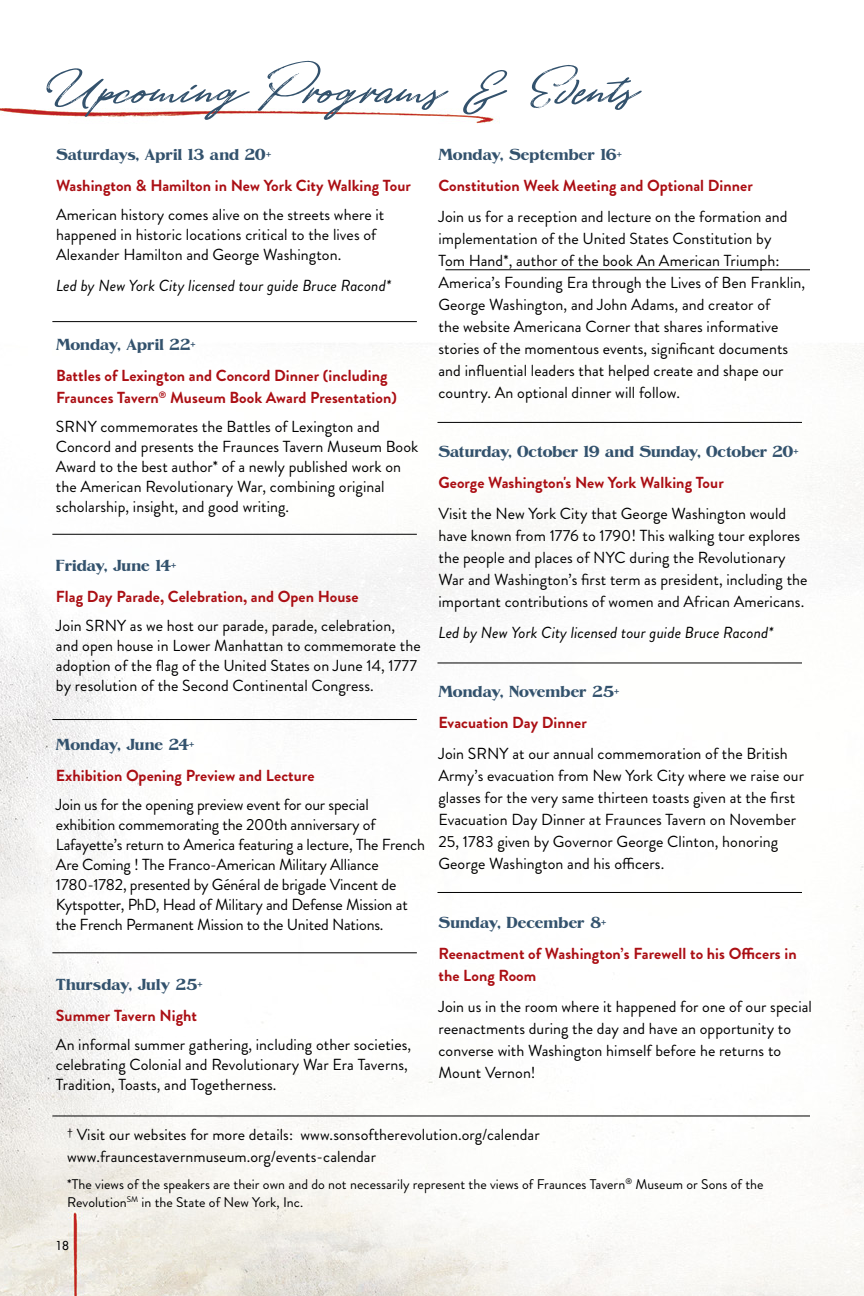
<style>
.page{position:relative;width:864px;height:1296px;background:#fff}
.page>*{position:absolute;margin:0;border:0;box-sizing:border-box;transform-origin:0 0}
.t1{font:italic 68px "Belfast";color:#33526d}
.t2{font:16px/22px "Brandon Grotesque";letter-spacing:.005em;color:#000}
.t3{font:700 16px/22px "Brandon Grotesque";letter-spacing:.005em;color:#ab0f14}
.t4{font:16px "BN Brick House";color:#33526d}
.t5{font:italic 16px "Brandon Grotesque";letter-spacing:.005em;color:#000}
.t6{font:14px/18px "Brandon Grotesque";letter-spacing:.005em;color:#000}
.t7{font:500 12px "Futura Std";color:#000}
</style>
<div class="page">
<img style="left:0;top:108px;width:864px;height:1188px">
<hr style="left:52px;top:321px;width:365px;height:1px;background:#000">
<hr style="left:438px;top:422px;width:364px;height:1px;background:#000">
<hr style="left:446px;top:269px;width:364px;height:1px;background:#000">
<hr style="left:438px;top:663px;width:364px;height:1px;background:#000">
<hr style="left:438px;top:892px;width:364px;height:1px;background:#000">
<hr style="left:52px;top:534px;width:365px;height:1px;background:#000">
<hr style="left:52px;top:719px;width:365px;height:1px;background:#000">
<hr style="left:52px;top:952px;width:365px;height:1px;background:#000">
<hr style="left:52px;top:1116px;width:758px;height:1px;background:#000">
<h1 class="t1" style="left:52px;top:52px;width:588px">Upcoming Programs &amp; Events</h1>
<p class="t4" style="left:56px;top:145px;width:217px">Saturdays, April 13 and 20+</p>
<p class="t3" style="left:56px;top:175px;width:357px">Washington &amp; Hamilton in New York City Walking Tour</p>
<p class="t2" style="left:56px;top:205px;width:330px;line-height:20px">American history comes alive on the streets where it happened in historic locations critical to the lives of<br>Alexander Hamilton and George Washington.</p>
<p class="t5" style="left:56px;top:274px;width:337px">Led by New York City licensed tour guide Bruce Racond*</p>
<p class="t4" style="left:56px;top:335px;width:141px">Monday, April 22+</p>
<p class="t3" style="left:56px;top:365px;width:342px">Battles of Lexington and Concord Dinner (including<br>Fraunces Tavern<sup>®</sup> Museum Book Award Presentation)</p>
<p class="t2" style="left:56px;top:417px;width:364px;line-height:20px">SRNY commemorates the Battles of Lexington and Concord and presents the Fraunces Tavern Museum Book Award to the best author* of a newly published work on the American Revolutionary War, combining original scholarship, insight, and good writing.</p>
<p class="t4" style="left:56px;top:557px;width:122px">Friday, June 14+</p>
<p class="t3" style="left:56px;top:586px;width:304px">Flag Day Parade, Celebration, and Open House</p>
<p class="t2" style="left:56px;top:616px;width:366px;line-height:20px">Join SRNY as we host our parade, parade, celebration, and open house in Lower Manhattan to commemorate the adoption of the flag of the United States on June 14, 1777 by resolution of the Second Continental Congress.</p>
<p class="t4" style="left:56px;top:736px;width:140px">Monday, June 24+</p>
<p class="t3" style="left:56px;top:765px;width:260px">Exhibition Opening Preview and Lecture</p>
<p class="t2" style="left:56px;top:795px;width:371px;line-height:20px">Join us for the opening preview event for our special exhibition commemorating the 200th anniversary of Lafayette’s return to America featuring a lecture, The French Are Coming ! The Franco-American Military Alliance 1780-1782, presented by Général de brigade Vincent de Kytspotter, PhD, Head of Military and Defense Mission at the French Permanent Mission to the United Nations.</p>
<p class="t4" style="left:56px;top:975px;width:148px">Thursday, July 25+</p>
<p class="t3" style="left:56px;top:1004px;width:143px">Summer Tavern Night</p>
<p class="t2" style="left:56px;top:1034px;width:357px;line-height:20px">An informal summer gathering, including other societies, celebrating Colonial and Revolutionary War Era Taverns,<br>Tradition, Toasts, and Togetherness.</p>
<p class="t4" style="left:438px;top:145px;width:185px">Monday, September 16+</p>
<p class="t3" style="left:438px;top:174px;width:316px">Constitution Week Meeting and Optional Dinner</p>
<p class="t2" style="left:438px;top:205px;width:368px">Join us for a reception and lecture on the formation and implementation of the United States Constitution by<br>Tom Hand*, author of the book An American Triumph:<br>America’s Founding Era through the Lives of Ben Franklin, George Washington, and John Adams, and creator of<br>the website Americana Corner that shares informative stories of the momentous events, significant documents and influential leaders that helped create and shape our country. An optional dinner will follow.</p>
<p class="t4" style="left:438px;top:442px;width:362px">Saturday, October 19 and Sunday, October 20+</p>
<p class="t3" style="left:438px;top:472px;width:287px">George Washington's New York Walking Tour</p>
<p class="t2" style="left:438px;top:503px;width:371px">Visit the New York City that George Washington would have known from 1776 to 1790! This walking tour explores the people and places of NYC during the Revolutionary War and Washington’s first term as president, including the important contributions of women and African Americans.</p>
<p class="t5" style="left:438px;top:621px;width:337px">Led by New York City licensed tour guide Bruce Racond*</p>
<p class="t4" style="left:438px;top:682px;width:182px">Monday, November 25+</p>
<p class="t3" style="left:438px;top:712px;width:150px">Evacuation Day Dinner</p>
<p class="t2" style="left:438px;top:743px;width:367px">Join SRNY at our annual commemoration of the British Army’s evacuation from New York City where we raise our glasses for the very same thirteen toasts given at the first Evacuation Day Dinner at Fraunces Tavern on November 25, 1783 given by Governor George Clinton, honoring George Washington and his officers.</p>
<p class="t4" style="left:438px;top:914px;width:169px">Sunday, December 8+</p>
<p class="t3" style="left:438px;top:943px;width:360px">Reenactment of Washington’s Farewell to his Officers in the Long Room</p>
<p class="t2" style="left:438px;top:996px;width:375px">Join us in the room where it happened for one of our special reenactments during the day and have an opportunity to converse with Washington himself before he returns to Mount Vernon!</p>
<p class="t2" style="left:67px;top:1124px;width:474px"><sup>†</sup> Visit our websites for more details: www.sonsoftherevolution.org/calendar www.frauncestavernmuseum.org/events-calendar</p>
<p class="t6" style="left:67px;top:1175px;width:698px">*The views of the speakers are their own and do not necessarily represent the views of Fraunces Tavern<sup>®</sup> Museum or Sons of the<br>Revolution<sup>SM</sup> in the State of New York, Inc.</p>
<p class="t7" style="left:55px;top:1238px;width:15px">18</p>
</div>
